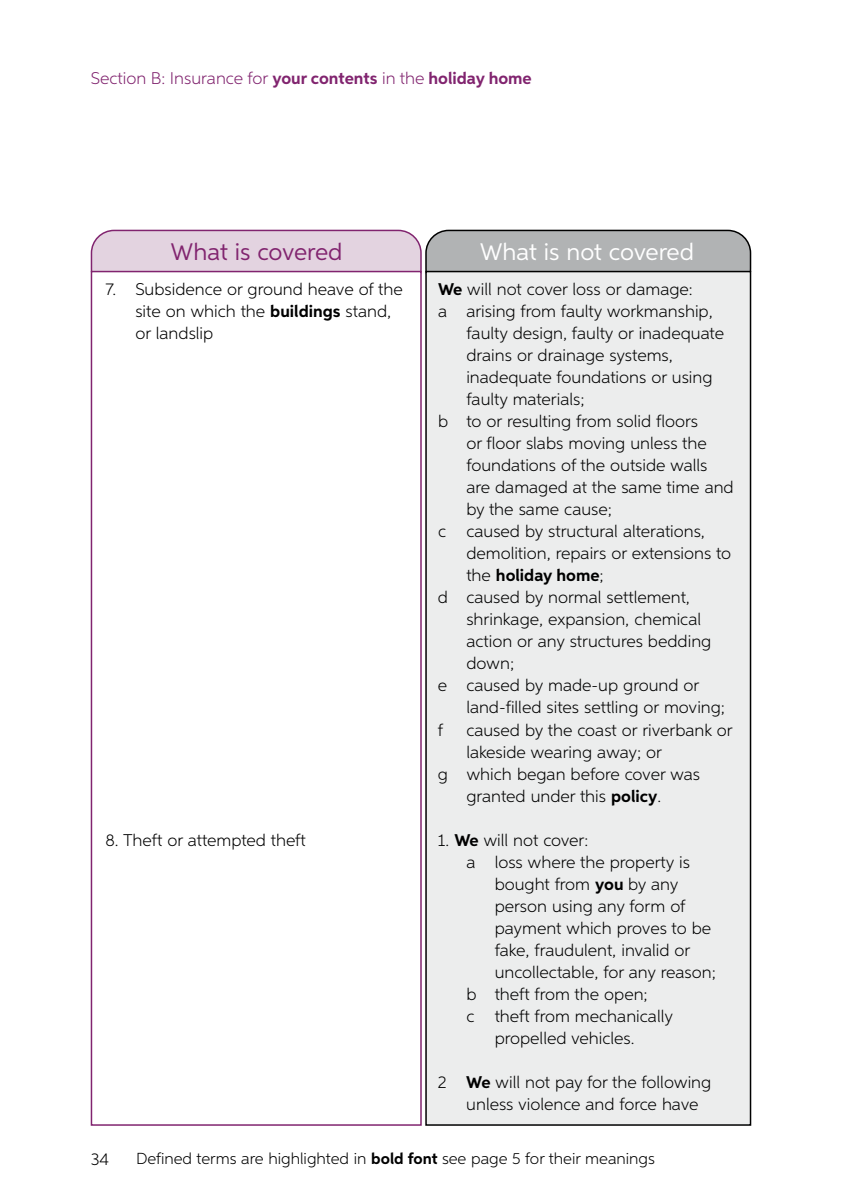
<style>
.page{position:relative;width:842px;height:1191px;background:#fff}
.page>*{position:absolute;margin:0;border:0;box-sizing:border-box;transform-origin:0 0}
.t1{font:24px "Aspira";letter-spacing:-.005em;color:#fff}
.t2{font:24px "Aspira";letter-spacing:-.005em;color:#81246f}
.t3{font:300 17px/22px "Aspira";color:#000}
.t4{font:300 17px "Aspira";color:#81246f}
.t5{font:700 17px "Aspira";color:#000}
.t6{font:300 16px "Aspira";color:#000}
.s1{font-weight:700}
.s2{font-weight:300}
</style>
<div class="page">
<div style="left:426px;top:230px;width:324px;height:61px;background:#b1b3b4;border-radius:23px"></div>
<div style="left:425px;top:230px;width:326px;height:62px;border:2px solid #000;border-radius:23px"></div>
<div style="left:426px;top:271px;width:324px;height:854px;background:#eceded"></div>
<div style="left:425px;top:271px;width:326px;height:854px;border:2px solid #000"></div>
<div style="left:91px;top:230px;width:330px;height:62px;background:#e3d3e0;border-radius:23px"></div>
<div style="left:91px;top:230px;width:331px;height:62px;border:2px solid #81246f;border-radius:23px"></div>
<div style="left:91px;top:271px;width:331px;height:854px;background:#fff;border:2px solid #81246f"></div>
<p class="t4" style="left:91px;top:68px;width:443px">Section B: Insurance for <span class="s1">your contents</span> in the <span class="s1">holiday home</span></p>
<h1 class="t2" style="left:171px;top:237px;width:173px">What is covered</h1>
<p class="t3" style="left:135px;top:278px;width:269px;text-indent:-30px">7. Subsidence or ground heave of the site on which the <span class="s1">buildings</span> stand, or landslip</p>
<p class="t3" style="left:105px;top:828px;width:202px">8. Theft or attempted theft</p>
<h1 class="t1" style="left:480px;top:237px;width:216px">What is not covered</h1>
<p class="t3" style="left:438px;top:278px;width:256px"><span class="s1">We</span> will not cover loss or damage:</p>
<p class="t3" style="left:438px;top:300px;width:276px">a arising from faulty workmanship,</p>
<p class="t3" style="left:466px;top:322px;width:259px">faulty design, faulty or inadequate</p>
<p class="t3" style="left:466px;top:344px;width:208px">drains or drainage systems,</p>
<p class="t3" style="left:466px;top:366px;width:248px">inadequate foundations or using</p>
<p class="t3" style="left:466px;top:388px;width:120px">faulty materials;</p>
<p class="t3" style="left:438px;top:410px;width:262px">b to or resulting from solid floors</p>
<p class="t3" style="left:466px;top:432px;width:242px">or floor slabs moving unless the</p>
<p class="t3" style="left:466px;top:454px;width:243px">foundations of the outside walls</p>
<p class="t3" style="left:466px;top:476px;width:269px">are damaged at the same time and</p>
<p class="t3" style="left:466px;top:498px;width:147px">by the same cause;</p>
<p class="t3" style="left:438px;top:520px;width:269px">c caused by structural alterations,</p>
<p class="t3" style="left:466px;top:542px;width:266px">demolition, repairs or extensions to</p>
<p class="t5" style="left:466px;top:565px;width:139px"><span class="s2">the</span> holiday home<span class="s2">;</span></p>
<p class="t3" style="left:438px;top:586px;width:253px">d caused by normal settlement,</p>
<p class="t3" style="left:466px;top:608px;width:236px">shrinkage, expansion, chemical</p>
<p class="t3" style="left:466px;top:630px;width:247px">action or any structures bedding</p>
<p class="t3" style="left:466px;top:652px;width:49px">down;</p>
<p class="t3" style="left:438px;top:674px;width:263px">e caused by made-up ground or</p>
<p class="t3" style="left:466px;top:696px;width:260px">land-filled sites settling or moving;</p>
<p class="t3" style="left:438px;top:718px;width:7px">f</p>
<p class="t3" style="left:466px;top:718px;width:268px">caused by the coast or riverbank or</p>
<p class="t3" style="left:466px;top:740px;width:197px">lakeside wearing away; or</p>
<p class="t3" style="left:438px;top:762px;width:264px">g which began before cover was</p>
<p class="t3" style="left:466px;top:784px;width:196px">granted under this <span class="s1">policy</span>.</p>
<p class="t3" style="left:438px;top:828px;width:152px">1. <span class="s1">We</span> will not cover:</p>
<p class="t3" style="left:466px;top:850px;width:225px">a loss where the property is</p>
<p class="t3" style="left:495px;top:872px;width:185px">bought from <span class="s1">you</span> by any</p>
<p class="t3" style="left:495px;top:894px;width:192px">person using any form of</p>
<p class="t3" style="left:495px;top:916px;width:218px">payment which proves to be</p>
<p class="t3" style="left:495px;top:938px;width:197px">fake, fraudulent, invalid or</p>
<p class="t3" style="left:495px;top:960px;width:223px">uncollectable, for any reason;</p>
<p class="t3" style="left:466px;top:982px;width:183px">b theft from the open;</p>
<p class="t3" style="left:466px;top:1004px;width:208px">c theft from mechanically</p>
<p class="t3" style="left:495px;top:1026px;width:141px">propelled vehicles.</p>
<p class="t3" style="left:466px;top:1070px;width:247px;text-indent:-28px">2 <span class="s1">We</span> will not pay for the following unless violence and force have</p>
<p class="t3" style="left:91px;top:1147px;width:20px">34</p>
<p class="t6" style="left:136px;top:1148px;width:520px">Defined terms are highlighted in <span class="s1">bold font</span> see page 5 for their meanings</p>
</div>
